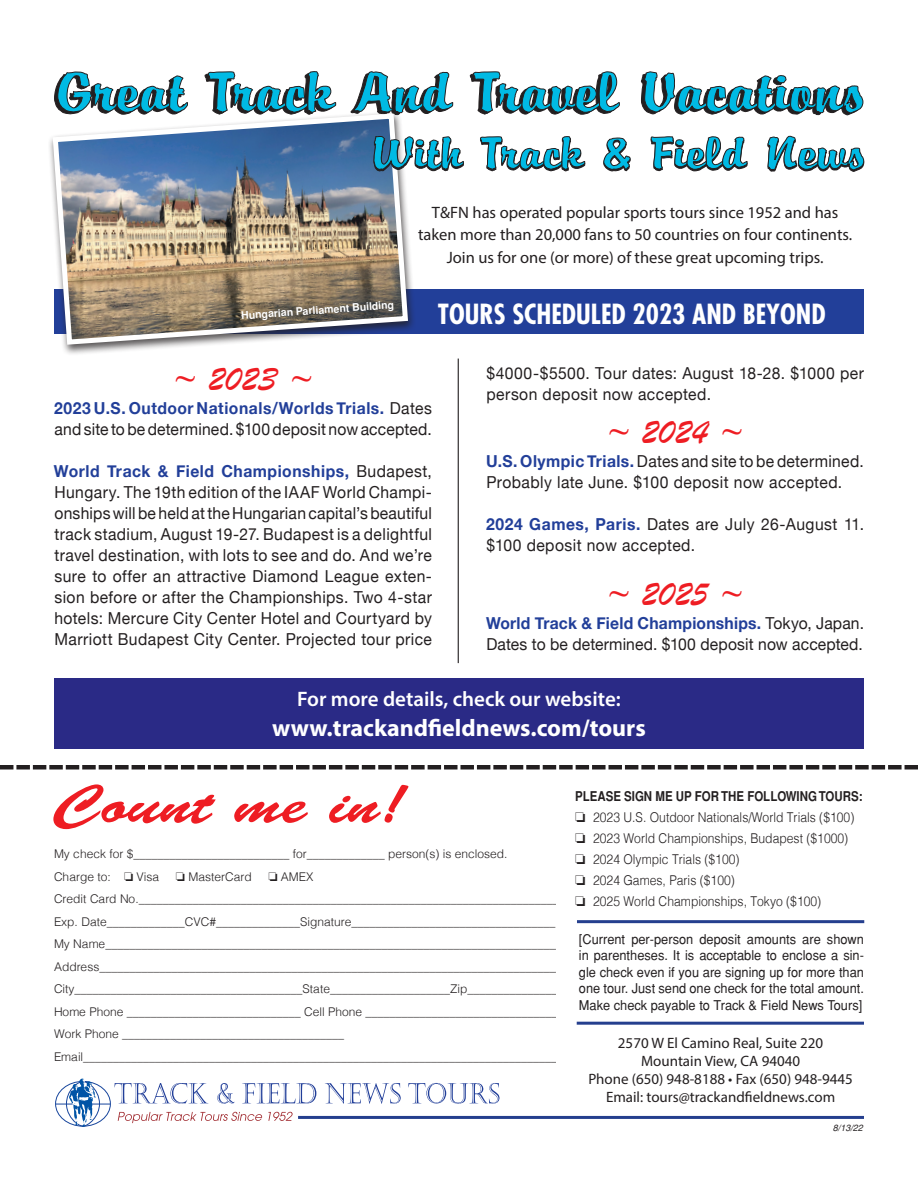
<style>
.page{position:relative;width:918px;height:1188px;background:#fff}
.page>*{position:absolute;margin:0;border:0;box-sizing:border-box;transform-origin:0 0}
.t1{font:36px "Brush Script";letter-spacing:.025em;color:#ee1d23}
.t2{font:700 condensed 27px "Futura";color:#fff}
.t3{font:700 24px "Myriad Pro";color:#fff}
.t4{font:600 21px "Myriad Pro";color:#fff}
.t5{font:16.5px/21px "Helvetica Neue";letter-spacing:.025em;color:#231f20;scale:.95 1}
.t6{font:16.5px/22.5px "Myriad Pro";color:#231f20;text-align:center}
.t7{font:16.5px/21px "Helvetica Neue";letter-spacing:.005em;color:#231f20;scale:.95 1}
.t8{font:15px/18px "Myriad Pro";color:#231f20;text-align:center}
.t9{font:13.5px/16.5px "Helvetica";color:#231f20;text-align:justify;scale:.95 1}
.t10{font:300 13.5px "Helvetica";color:#231f20;scale:.9 1}
.t11{font:700 13.5px "Helvetica";color:#231f20;scale:.85 1}
.t12{font:300 12px/22.5px "Helvetica";color:#231f20}
.t13{font:700 10.5px "Helvetica";color:#fff}
.t14{font:italic 9px "Helvetica";color:#231f20}
.s1{font-weight:700;color:#223f99}
</style>
<div class="page">
<div style="left:54px;top:289px;width:809px;height:45px;background:#223f99"></div>
<svg style="left:54px;top:71px;width:134px;height:40px"></svg>
<svg style="left:204px;top:71px;width:132px;height:40px"></svg>
<svg style="left:351px;top:71px;width:102px;height:43px"></svg>
<svg style="left:470px;top:71px;width:150px;height:44px"></svg>
<svg style="left:641px;top:71px;width:223px;height:44px"></svg>
<svg style="left:325px;top:1083px;width:76px;height:21px"></svg>
<svg style="left:408px;top:1083px;width:91px;height:21px"></svg>
<svg style="left:55px;top:1079px;width:261px;height:48px"></svg>
<hr style="left:298px;top:1116px;width:566px;height:3px;background:#253f8e">
<hr style="left:577px;top:1022px;width:287px;height:3px;background:#253f8e">
<hr style="left:577px;top:920px;width:287px;height:3px;background:#253f8e">
<div style="left:54px;top:678px;width:810px;height:70px;background:#2a2a86"></div>
<svg style="left:0;top:765px;width:918px;height:5px;background:#5c5959"></svg>
<svg style="left:53px;top:784px;width:355px;height:45px"></svg>
<hr style="left:458px;top:359px;width:1px;height:304px;background:#231f20">
<div style="left:48px;top:111px;width:368px;height:245px;background:#231f20;opacity:.75"></div>
<img style="left:50px;top:111px;width:361px;height:236px">
<svg style="left:373px;top:134px;width:91px;height:51px"></svg>
<svg style="left:480px;top:136px;width:105px;height:36px"></svg>
<svg style="left:603px;top:138px;width:28px;height:33px"></svg>
<svg style="left:651px;top:136px;width:97px;height:36px"></svg>
<svg style="left:767px;top:136px;width:97px;height:36px"></svg>
<p class="t13" style="left:241px;top:309px;width:155px;rotate:-4deg">Hungarian Parliament Building</p>
<h3 class="t6" style="left:418px;top:201px;width:436px">T&amp;FN has operated popular sports tours since 1952 and has taken more than 20,000 fans to 50 countries on four continents.<br>Join us for one (or more) of these great upcoming trips.</h3>
<h2 class="t2" style="left:438px;top:296px;width:389px">TOURS SCHEDULED 2023 AND BEYOND</h2>
<h1 class="t1" style="left:173px;top:355px;width:142px">~ 2023 ~</h1>
<h3 class="t5" style="left:54px;top:399px;width:399px"><span class="s1">2023 U.S. Outdoor Nationals/Worlds Trials.</span> Dates and site to be determined. $100 deposit now accepted.</h3>
<p class="t5" style="left:54px;top:462px;width:399px;text-align:justify"><span class="s1">World Track &amp; Field Championships,</span> Budapest, Hungary. The 19th edition of the IAAF World Champi&shy;onships will be held at the Hungarian capital’s beautiful track stadium, August 19-27. Budapest is a delightful travel destination, with lots to see and do. And we’re sure to offer an attractive Diamond League exten&shy;sion before or after the Championships. Two 4-star hotels: Mercure City Center Hotel and Courtyard by Marriott Budapest City Center. Projected tour price</p>
<h3 class="t5" style="left:486px;top:363px;width:399px">$4000-$5500. Tour dates: August 18-28. $1000 per person deposit now accepted.</h3>
<h1 class="t1" style="left:606px;top:408px;width:139px">~ 2024 ~</h1>
<h3 class="t5" style="left:486px;top:452px;width:399px"><span class="s1">U.S. Olympic Trials.</span> Dates and site to be determined.<br>Probably late June. $100 deposit now accepted.</h3>
<h3 class="t5" style="left:486px;top:515px;width:399px"><span class="s1">2024 Games, Paris.</span> Dates are July 26-August 11. $100 deposit now accepted.</h3>
<h1 class="t1" style="left:606px;top:570px;width:139px">~ 2025 ~</h1>
<h3 class="t7" style="left:486px;top:614px;width:399px"><span class="s1">World Track &amp; Field Championships.</span> Tokyo, Japan.<br>Dates to be determined. $100 deposit now accepted.</h3>
<h3 class="t4" style="left:297px;top:686px;width:325px">For more details, check our website:</h3>
<h3 class="t3" style="left:272px;top:712px;width:375px">www.trackandfieldnews.com/tours</h3>
<p class="t11" style="left:575px;top:788px;width:340px">PLEASE SIGN ME UP FOR THE FOLLOWING TOURS:</p>
<p class="t10" style="left:575px;top:806px;width:312px">□ 2023 U.S. Outdoor Nationals/World Trials ($100)</p>
<p class="t10" style="left:575px;top:827px;width:305px">□ 2023 World Championships, Budapest ($1000)</p>
<p class="t10" style="left:575px;top:848px;width:184px">□ 2024 Olympic Trials ($100)</p>
<p class="t10" style="left:575px;top:869px;width:179px">□ 2024 Games, Paris ($100)</p>
<p class="t10" style="left:575px;top:890px;width:275px">□ 2025 World Championships, Tokyo ($100)</p>
<p class="t9" style="left:579px;top:930px;width:302px">[Current per-person deposit amounts are shown in parentheses. It is acceptable to enclose a sin&shy;gle check even if you are signing up for more than one tour. Just send one check for the total amount.<br>Make check payable to Track &amp; Field News Tours]</p>
<p class="t8" style="left:588px;top:1034px;width:266px">2570 W El Camino Real, Suite 220<br>Mountain View, CA 94040<br>Phone (650) 948-8188 • Fax (650) 948-9445<br>Email: tours@trackandfieldnews.com</p>
<p class="t12" style="left:54px;top:842px;width:455px">My check for $__________________________ for_____________ person(s) is enclosed.<br>Charge to: □ Visa</p>
<p class="t12" style="left:176px;top:864px;width:77px">□ MasterCard</p>
<p class="t12" style="left:54px;top:864px;width:517px;text-indent:214px">□ AMEX<br>Credit Card No.______________________________________________________________________ Exp. Date_____________CVC#______________Signature__________________________________ My Name____________________________________________________________________________ Address______________________________________________________________________________ City______________________________________State____________________Zip________________ Home Phone _____________________________ Cell Phone _________________________________ Work Phone _____________________________________ Email_________________________________________________________________________________</p>
<p class="t14" style="left:833px;top:1122px;width:32px">8/13/22</p>
</div>
